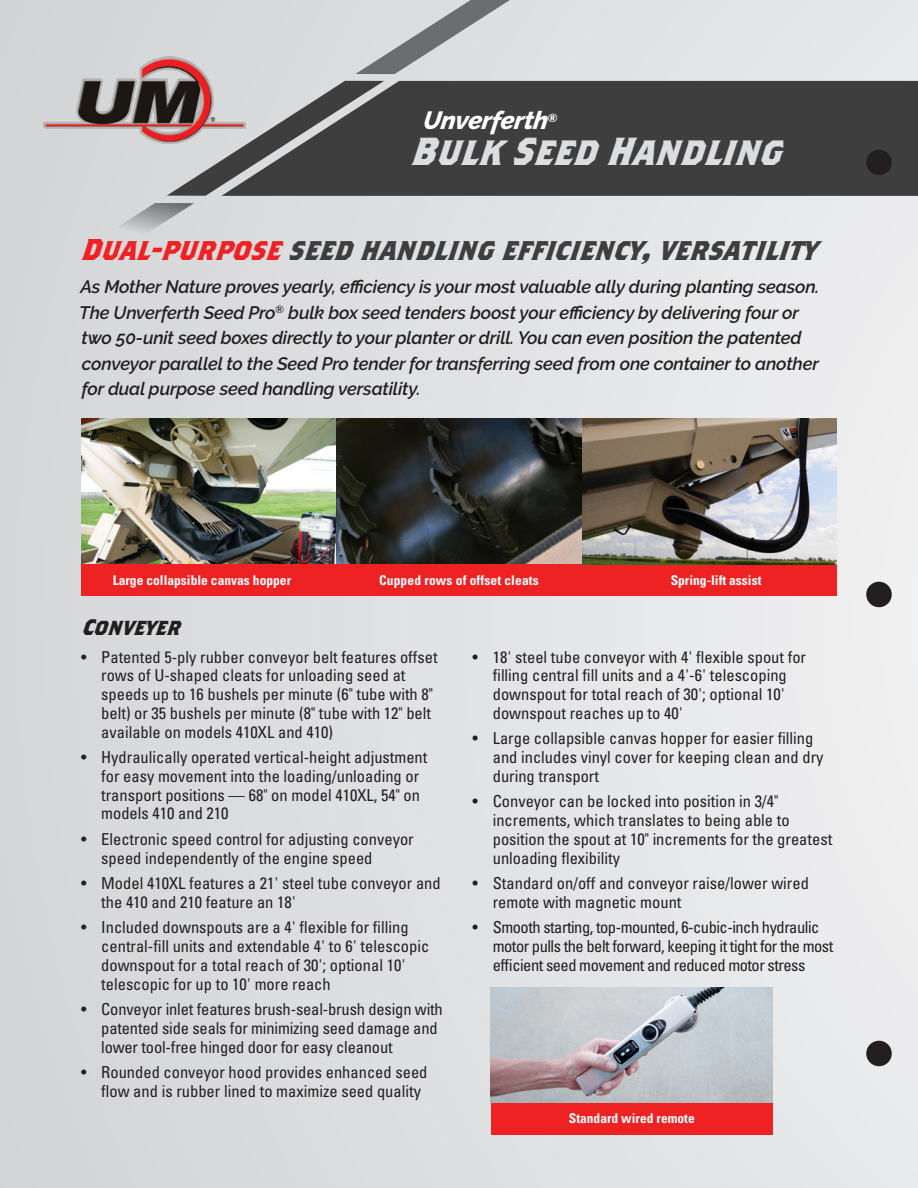
<style>
.page{position:relative;width:918px;height:1188px;background:#fff}
.page>*{position:absolute;margin:0;border:0;box-sizing:border-box;transform-origin:0 0}
.t1{font:italic 700 39px "Brothers OT";color:#dcdddf;scale:.95 1}
.t2{font:italic 700 30px "Brothers OT";color:#3e3e3f;scale:.95 1}
.t3{font:italic 800 24.9px "Raleway";letter-spacing:-.01em;color:#fff}
.body_text{font:italic 700 22.5px "Brothers OT";color:#231f20;scale:.95 1}
.intro_text{font:italic 600 18px/25.5px "Raleway";letter-spacing:-.01em;color:#231f20}
.t4{font:condensed 16.5px/18.8px "Univers";color:#231f20}
.t5{font:condensed 16.5px/18.8px "Univers";letter-spacing:-.03em;color:#231f20}
.t6{font:700 condensed 13.5px "Univers";color:#fff}
.s1{color:#ee2123}
</style>
<div class="page">
<div style="left:0;top:0;width:918px;height:1188px;background:linear-gradient(to right,#d4d5d7,#ededef)"></div>
<svg style="left:355px;top:0;width:155px;height:74px;background:#c0c1c3"></svg>
<div style="left:0;top:203px;width:194px;height:264px;background:#d7d8da"></div>
<img style="left:44px;top:57px;width:201px;height:86px">
<svg style="left:167px;top:81px;width:54px;height:115px;background:#9f8a8a"></svg>
<svg style="left:221px;top:81px;width:697px;height:115px;background:#4a4a4c"></svg>
<img style="left:917px;top:683px;width:1px;height:505px">
<div style="left:491px;top:1102px;width:282px;height:33px;background:#ee2123"></div>
<img style="left:491px;top:988px;width:282px;height:114px">
<div style="left:81px;top:564px;width:756px;height:32px;background:#ee2123"></div>
<img style="left:81px;top:419px;width:256px;height:145px">
<img style="left:581px;top:419px;width:256px;height:145px">
<svg style="left:337px;top:419px;width:244px;height:145px;background:#2b2d2b"></svg>
<div style="left:866px;top:150px;width:26px;height:25px;background:#231f20;border-radius:50%"></div>
<div style="left:866px;top:582px;width:26px;height:25px;background:#231f20;border-radius:50%"></div>
<div style="left:866px;top:1041px;width:26px;height:25px;background:#231f20;border-radius:50%"></div>
<p class="t3" style="left:423px;top:106px;width:137px">Unverferth<sup>®</sup></p>
<p class="t1" style="left:409px;top:134px;width:405px">Bulk Seed Handling</p>
<p class="t2" style="left:80px;top:236px;width:775px"><span class="s1">Dual-purpose</span> seed handlingefficiency,versatility</p>
<p class="intro_text" style="left:79px;top:274px;width:742px">As Mother Nature proves yearly, efficiency is your most valuable ally during planting season.<br>The Unverferth Seed Pro<sup>®</sup> bulk box seed tenders boost your efficiency by delivering four or two 50-unit seed boxes directly to your planter or drill. You can even position the patented conveyor parallel to the Seed Pro tender for transferring seed from one container to another for dual purpose seed handling versatility.</p>
<p class="t6" style="left:113px;top:572px;width:180px">Large collapsible canvas hopper</p>
<p class="t6" style="left:379px;top:572px;width:161px">Cupped rows of offset cleats</p>
<p class="t6" style="left:671px;top:572px;width:92px">Spring-lift assist</p>
<p class="body_text" style="left:81px;top:617px;width:113px">Conveyer</p>
<p class="t4" style="left:101px;top:647px;width:338px;text-indent:-20px">• Patented 5-ply rubber conveyor belt features offset rows of U-shaped cleats for unloading seed at speeds up to 16 bushels per minute (6" tube with 8" belt) or 35 bushels per minute (8" tube with 12" belt available on models 410XL and 410)</p>
<p class="t4" style="left:101px;top:748px;width:328px;text-indent:-20px">• Hydraulically operated vertical-height adjustment for easy movement into the loading/unloading or transport positions — 68" on model 410XL, 54" on models 410 and 210</p>
<p class="t4" style="left:101px;top:830px;width:314px;text-indent:-20px">• Electronic speed control for adjusting conveyor speed independently of the engine speed</p>
<p class="t4" style="left:101px;top:874px;width:341px;text-indent:-20px">• Model 410XL features a 21' steel tube conveyor and the 410 and 210 feature an 18'</p>
<p class="t4" style="left:101px;top:918px;width:330px;text-indent:-20px">• Included downspouts are a 4' flexible for filling central-fill units and extendable 4' to 6' telescopic downspout for a total reach of 30'; optional 10' telescopic for up to 10' more reach</p>
<p class="t4" style="left:101px;top:1000px;width:343px;text-indent:-20px">• Conveyor inlet features brush-seal-brush design with patented side seals for minimizing seed damage and lower tool-free hinged door for easy cleanout</p>
<p class="t4" style="left:101px;top:1063px;width:328px;text-indent:-20px">• Rounded conveyor hood provides enhanced seed flow and is rubber lined to maximize seed quality</p>
<p class="t4" style="left:493px;top:647px;width:315px;text-indent:-20px">• 18' steel tube conveyor with 4' flexible spout for filling central fill units and a 4'-6' telescoping downspout for total reach of 30'; optional 10' downspout reaches up to 40'</p>
<p class="t4" style="left:493px;top:729px;width:332px;text-indent:-20px">• Large collapsible canvas hopper for easier filling and includes vinyl cover for keeping clean and dry during transport</p>
<p class="t4" style="left:493px;top:792px;width:341px;text-indent:-20px">• Conveyor can be locked into position in 3/4" increments, which translates to being able to position the spout at 10" increments for the greatest unloading flexibility</p>
<p class="t4" style="left:493px;top:874px;width:318px;text-indent:-20px">• Standard on/off and conveyor raise/lower wired remote with magnetic mount</p>
<p class="t5" style="left:493px;top:918px;width:342px;text-indent:-20px">• Smooth starting, top-mounted, 6-cubic-inch hydraulic motor pulls the belt forward, keeping it tight for the most efficient seed movement and reduced motor stress</p>
<p class="t6" style="left:569px;top:1110px;width:127px">Standard wired remote</p>
</div>
